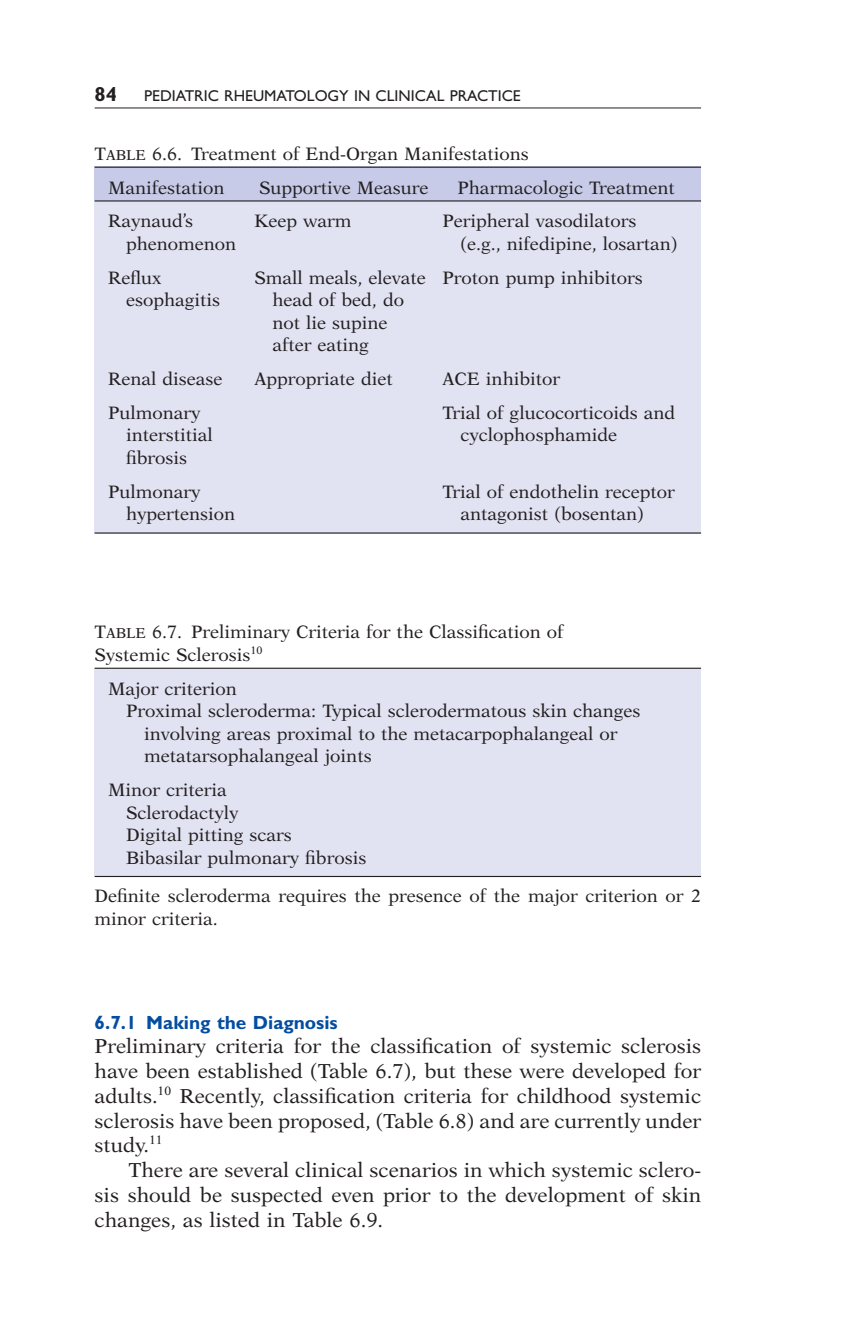
<style>
.page{position:relative;width:849px;height:1335px;background:#fff}
.page>*{position:absolute;margin:0;border:0;box-sizing:border-box;transform-origin:0 0}
.t1{font:20.25px/24.8px "New Aster";color:#231f20;text-align:justify}
.t2{font:700 20.25px "Gill Sans";color:#231f20}
.t3{font:700 19.12px "Gill Sans";color:#034da2}
.t4{font:18px/22.5px "New Aster";color:#231f20}
.t5{font:15.75px "Gill Sans";color:#231f20}
.s1{font-size:14.4px}
</style>
<div class="page">
<hr style="left:95px;top:108px;width:605px;height:1px;background:#231f20">
<div style="left:95px;top:194px;width:605px;height:339px;background:#e1e2f2"></div>
<div style="left:95px;top:167px;width:605px;height:34px;background:#c7cbe7"></div>
<hr style="left:95px;top:167px;width:605px;height:1px;background:#231f20">
<hr style="left:95px;top:200px;width:605px;height:1px;background:#231f20">
<hr style="left:95px;top:532px;width:605px;height:1px;background:#231f20">
<div style="left:95px;top:668px;width:605px;height:208px;background:#e1e2f2"></div>
<hr style="left:95px;top:667px;width:605px;height:1px;background:#231f20">
<hr style="left:95px;top:875px;width:605px;height:2px;background:#231f20">
<p class="t2" style="left:95px;top:87px;width:24px">84</p>
<p class="t5" style="left:144px;top:91px;width:378px">PEDIATRIC RHEUMATOLOGY IN CLINICAL PRACTICE</p>
<p class="t4" style="left:108px;top:138px;width:422px;line-height:33.8px;text-indent:-14px">T<span class="s1">ABLE</span> 6.6. Treatment of End-Organ Manifestations<br>Manifestation</p>
<p class="t4" style="left:259px;top:177px;width:171px">Supportive Measure</p>
<p class="t4" style="left:457px;top:177px;width:219px">Pharmacologic Treatment</p>
<p class="t4" style="left:108px;top:211px;width:87px">Raynaud’s</p>
<p class="t4" style="left:254px;top:211px;width:99px">Keep warm</p>
<p class="t4" style="left:442px;top:211px;width:195px">Peripheral vasodilators</p>
<p class="t4" style="left:126px;top:234px;width:111px">phenomenon</p>
<p class="t4" style="left:460px;top:234px;width:218px">(e.g., nifedipine, losartan)</p>
<p class="t4" style="left:108px;top:267px;width:55px">Reflux</p>
<p class="t4" style="left:254px;top:267px;width:389px">Small meals, elevate Proton pump inhibitors</p>
<p class="t4" style="left:126px;top:290px;width:95px">esophagitis</p>
<p class="t4" style="left:272px;top:290px;width:133px">head of bed, do not lie supine after eating</p>
<p class="t4" style="left:108px;top:369px;width:116px">Renal disease</p>
<p class="t4" style="left:254px;top:369px;width:140px">Appropriate diet</p>
<p class="t4" style="left:442px;top:369px;width:119px">ACE inhibitor</p>
<p class="t4" style="left:108px;top:402px;width:94px">Pulmonary</p>
<p class="t4" style="left:442px;top:402px;width:234px">Trial of glucocorticoids and</p>
<p class="t4" style="left:126px;top:425px;width:88px">interstitial</p>
<p class="t4" style="left:460px;top:425px;width:158px">cyclophosphamide</p>
<p class="t4" style="left:108px;top:442px;width:94px;line-height:33.8px;text-align:center">fibrosis<br>Pulmonary</p>
<p class="t4" style="left:442px;top:481px;width:234px">Trial of endothelin receptor</p>
<p class="t4" style="left:126px;top:504px;width:111px">hypertension</p>
<p class="t4" style="left:460px;top:504px;width:184px">antagonist (bosentan)</p>
<p class="t4" style="left:95px;top:622px;width:470px">T<span class="s1">ABLE</span> 6.7. Preliminary Criteria for the Classification of<br>Systemic Sclerosis<sup>10</sup></p>
<p class="t4" style="left:108px;top:678px;width:130px">Major criterion</p>
<p class="t4" style="left:126px;top:701px;width:516px">Proximal scleroderma: Typical sclerodermatous skin changes</p>
<p class="t4" style="left:144px;top:723px;width:475px">involving areas proximal to the metacarpophalangeal or</p>
<p class="t4" style="left:144px;top:746px;width:229px">metatarsophalangeal joints</p>
<p class="t4" style="left:126px;top:779px;width:242px;text-indent:-18px">Minor criteria<br>Sclerodactyly<br>Digital pitting scars<br>Bibasilar pulmonary fibrosis</p>
<p class="t4" style="left:95px;top:885px;width:608px">Definite scleroderma requires the presence of the major criterion or 2 minor criteria.</p>
<p class="t3" style="left:95px;top:1015px;width:244px">6.7.1 Making the Diagnosis</p>
<p class="t1" style="left:95px;top:1035px;width:608px">Preliminary criteria for the classification of systemic sclerosis have been established (Table 6.7), but these were developed for adults.<sup>10</sup> Recently, classification criteria for childhood systemic sclerosis have been proposed, (Table 6.8) and are currently under study.<sup>11</sup></p>
<p class="t1" style="left:95px;top:1159px;width:608px;text-indent:34px">There are several clinical scenarios in which systemic sclero&shy;sis should be suspected even prior to the development of skin changes, as listed in Table 6.9.</p>
</div>
